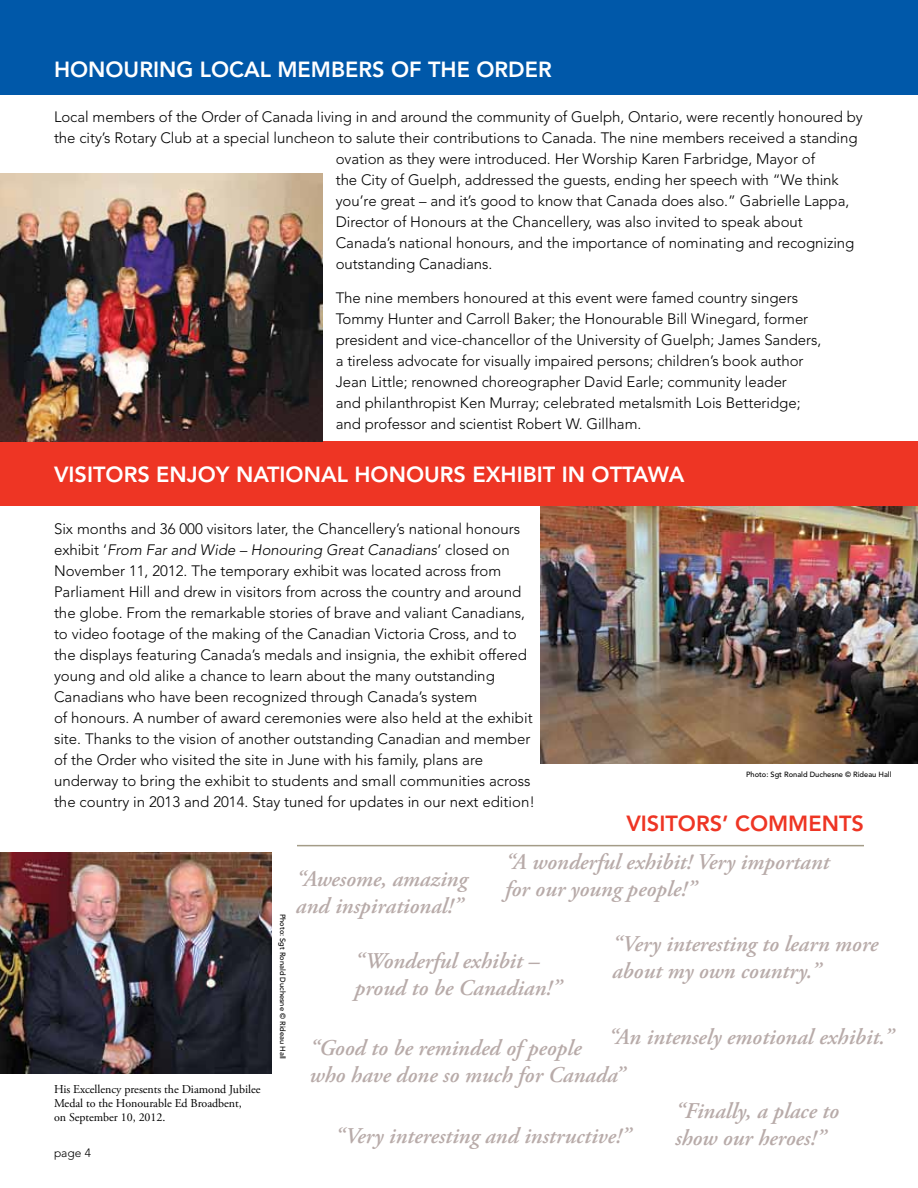
<style>
.page{position:relative;width:918px;height:1188px;background:#fff}
.page>*{position:absolute;margin:0;border:0;box-sizing:border-box;transform-origin:0 0}
.quotes{font:italic 600 22.5px/27px "Adobe Garamond Pro";color:#b8aba9}
.Header_in_Bar{font:800 21.75px "Avenir LT Std";color:#fff}
.Header_in_Bar-2{font:800 21.75px "Avenir LT Std";color:#ee3524}
.body_text_sans{font:300 15px/21px "Avenir LT Std";letter-spacing:-.005em;color:#000}
.photo_caption{font:12px/14px "Adobe Garamond Pro";letter-spacing:-.005em;color:#000}
.t1{font:300 12px "Avenir LT Std";color:#000}
.Photographer{font:500 7.5px "Avenir LT Std";color:#000}
.s1{font-style:italic}
</style>
<div class="page">
<div style="left:0;top:441px;width:918px;height:65px;background:#ee3524"></div>
<div style="left:0;top:0;width:918px;height:94px;background:#0058a9"></div>
<img style="left:540px;top:506px;width:378px;height:257px">
<img style="left:0;top:174px;width:322px;height:267px">
<hr style="left:297px;top:845px;width:567px;height:1px;background:#a49c87">
<img style="left:0;top:853px;width:271px;height:221px">
<p class="Header_in_Bar" style="left:54px;top:57px;width:499px">HONOURING LOCAL MEMBERS OF THE ORDER</p>
<p class="body_text_sans" style="left:54px;top:106px;width:810px">Local members of the Order of Canada living in and around the community of Guelph, Ontario, were recently honoured by</p>
<p class="body_text_sans" style="left:54px;top:127px;width:805px">the city’s Rotary Club at a special luncheon to salute their contributions to Canada. The nine members received a standing</p>
<p class="body_text_sans" style="left:336px;top:148px;width:481px">ovation as they were introduced. Her Worship Karen Farbridge, Mayor of</p>
<p class="body_text_sans" style="left:336px;top:169px;width:505px">the City of Guelph, addressed the guests, ending her speech with “We think</p>
<p class="body_text_sans" style="left:336px;top:190px;width:515px">you’re great – and it’s good to know that Canada does also.” Gabrielle Lappa,</p>
<p class="body_text_sans" style="left:336px;top:211px;width:469px">Director of Honours at the Chancellery, was also invited to speak about</p>
<p class="body_text_sans" style="left:336px;top:232px;width:520px">Canada’s national honours, and the importance of nominating and recognizing</p>
<p class="body_text_sans" style="left:336px;top:253px;width:158px">outstanding Canadians.</p>
<p class="body_text_sans" style="left:336px;top:288px;width:487px">The nine members honoured at this event were famed country singers Tommy Hunter and Carroll Baker; the Honourable Bill Winegard, former president and vice-chancellor of the University of Guelph; James Sanders, a tireless advocate for visually impaired persons; children’s book author Jean Little; renowned choreographer David Earle; community leader<br>and philanthropist Ken Murray; celebrated metalsmith Lois Betteridge; and professor and scientist Robert W. Gillham.</p>
<p class="Header_in_Bar" style="left:54px;top:462px;width:632px">VISITORS ENJOY NATIONAL HONOURS EXHIBIT IN OTTAWA</p>
<p class="body_text_sans" style="left:54px;top:519px;width:482px">Six months and 36 000 visitors later, the Chancellery’s national honours exhibit ‘<span class="s1">From Far and Wide – Honouring Great Canadians</span>’ closed on November 11, 2012. The temporary exhibit was located across from Parliament Hill and drew in visitors from across the country and around the globe. From the remarkable stories of brave and valiant Canadians, to video footage of the making of the Canadian Victoria Cross, and to the displays featuring Canada’s medals and insignia, the exhibit offered young and old alike a chance to learn about the many outstanding Canadians who have been recognized through Canada’s system<br>of honours. A number of award ceremonies were also held at the exhibit site. Thanks to the vision of another outstanding Canadian and member of the Order who visited the site in June with his family, plans are underway to bring the exhibit to students and small communities across the country in 2013 and 2014. Stay tuned for updates in our next edition!</p>
<p class="Photographer" style="left:746px;top:770px;width:147px">Photo: Sgt Ronald Duchesne © Rideau Hall</p>
<p class="photo_caption" style="left:54px;top:1082px;width:208px">His Excellency presents the Diamond Jubilee<br>Medal to the Honourable Ed Broadbent,<br>on September 10, 2012.</p>
<p class="t1" style="left:54px;top:1145px;width:38px">page 4</p>
<p class="Photographer" style="left:287px;top:914px;width:147px;rotate:90deg">Photo: Sgt Ronald Duchesne © Rideau Hall</p>
<p class="Header_in_Bar-2" style="left:626px;top:811px;width:239px">VISITORS’ COMMENTS</p>
<p class="quotes" style="left:505px;top:849px;width:326px">“A wonderful exhibit! Very important for our young people!”</p>
<p class="quotes" style="left:296px;top:866px;width:173px">“Awesome, amazing and inspirational!”</p>
<p class="quotes" style="left:354px;top:948px;width:209px">“Wonderful exhibit – proud to be Canadian!”</p>
<p class="quotes" style="left:612px;top:931px;width:268px">“Very interesting to learn more about my own country.”</p>
<p class="quotes" style="left:608px;top:1024px;width:287px">“An intensely emotional exhibit.”</p>
<p class="quotes" style="left:309px;top:1035px;width:317px">“Good to be reminded of people<br>who have done so much for Canada”</p>
<p class="quotes" style="left:335px;top:1123px;width:298px">“Very interesting and instructive!”</p>
<p class="quotes" style="left:675px;top:1099px;width:165px">“Finally, a place to show our heroes!”</p>
</div>
